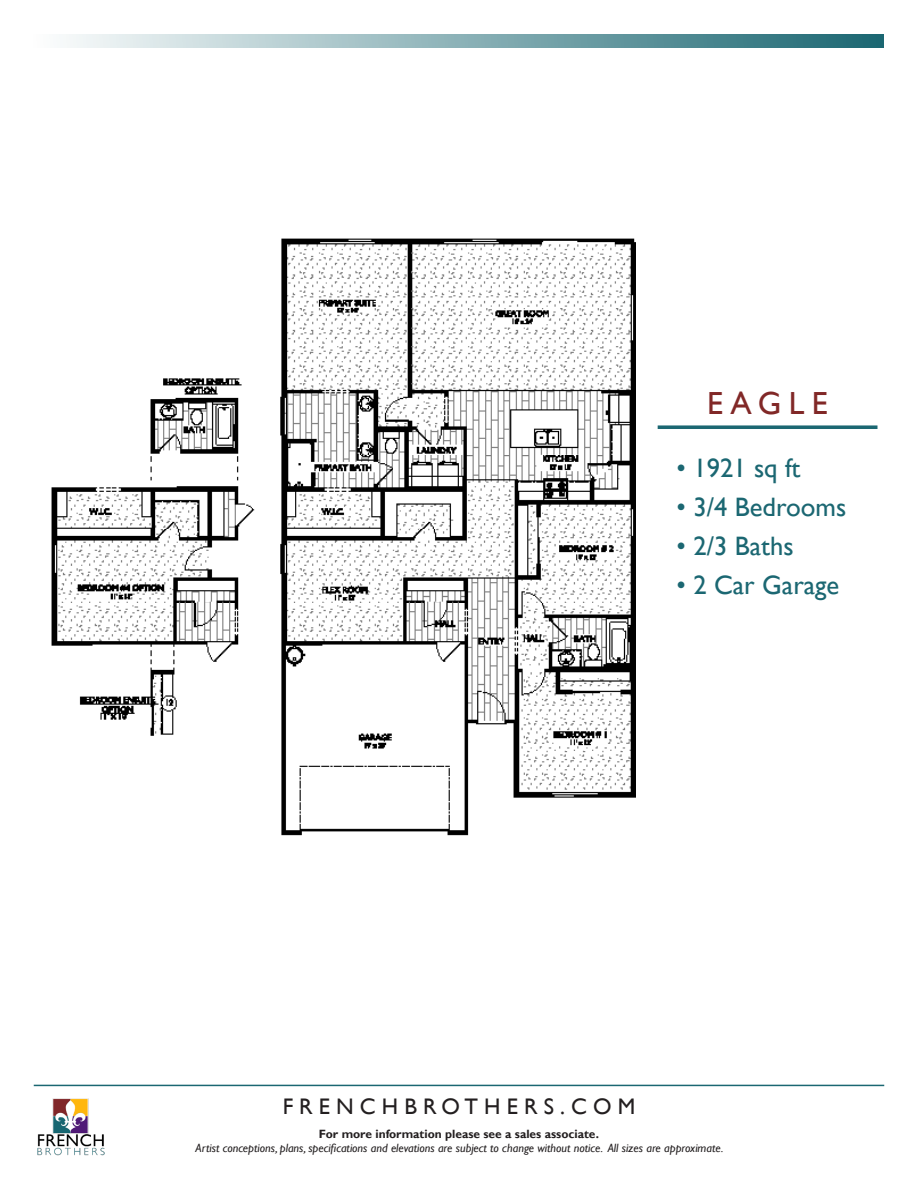
<style>
.page{position:relative;width:918px;height:1188px;background:#fff}
.page>*{position:absolute;margin:0;border:0;box-sizing:border-box;transform-origin:0 0}
.t1{font:31.95px "Gill Sans";letter-spacing:.23em;color:#812827}
.t2{font:26.7px "Gill Sans";color:#1b6772}
.t3{font:22.5px "Gill Sans";letter-spacing:.27em;color:#231f20}
.t4{font:italic 12px/14.4px "Gill Sans";color:#231f20;text-align:center}
.s1{font-weight:700;font-style:normal}
</style>
<div class="page">
<svg style="left:69px;top:34px;width:815px;height:14px;background:#87aeb4"></svg>
<hr style="left:34px;top:1085px;width:850px;height:1px;background:#1b6772">
<img style="left:37px;top:1098px;width:68px;height:57px">
<svg style="left:658px;top:425px;width:219px;height:4px"></svg>
<img style="left:51px;top:238px;width:585px;height:598px">
<p class="t1" style="left:707px;top:385px;width:122px">EAGLE</p>
<p class="t2" style="left:677px;top:452px;width:125px">• 1921 sq ft</p>
<p class="t2" style="left:677px;top:491px;width:171px">• 3/4 Bedrooms</p>
<p class="t2" style="left:677px;top:530px;width:119px">• 2/3 Baths</p>
<p class="t2" style="left:677px;top:570px;width:164px">• 2 Car Garage</p>
<p class="t3" style="left:283px;top:1093px;width:354px">FRENCHBROTHERS.COM</p>
<p class="t4" style="left:196px;top:1127px;width:529px"><span class="s1">For more information please see a sales associate.<br></span>Artist conceptions, plans, specifications and elevations are subject to change without notice. All sizes are approximate.</p>
</div>
